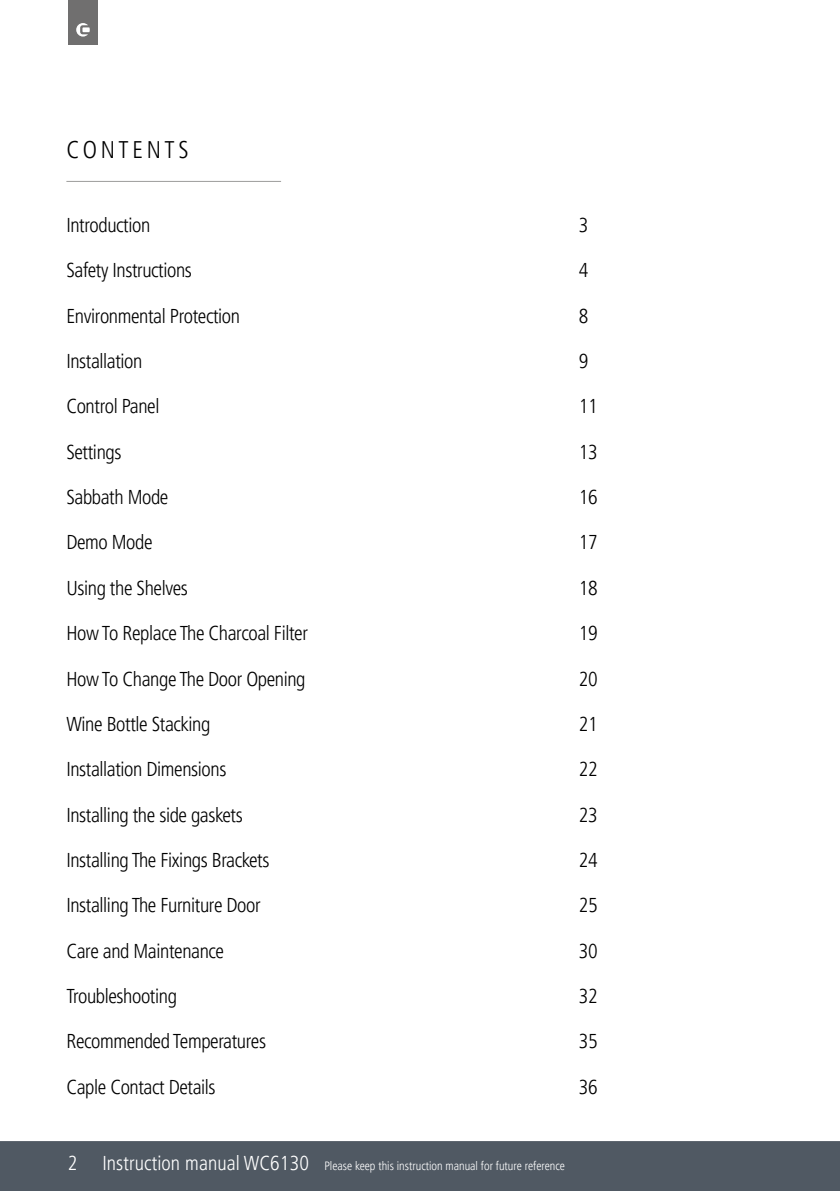
<style>
.page{position:relative;width:840px;height:1191px;background:#fff}
.page>*{position:absolute;margin:0;border:0;box-sizing:border-box;transform-origin:0 0}
.t1{font:300 condensed 24px "Frutiger LT Pro";letter-spacing:.15em;color:#000}
.t2{font:300 condensed 20px "Frutiger LT Pro";letter-spacing:-.02em;color:#000}
.t3{font:300 condensed 12px "Frutiger LT Pro";color:#fff}
.s1{font-size:20px}
</style>
<div class="page">
<div style="left:0;top:1141px;width:839px;height:50px;background:#505963"></div>
<div style="left:68px;top:0;width:30px;height:45px;background:#706f6f"></div>
<svg style="left:76px;top:23px;width:14px;height:14px"></svg>
<hr style="left:66px;top:181px;width:215px;height:1px;background:#9d9d9c">
<p class="t1" style="left:66px;top:140px;width:124px">CONTENTS</p>
<p class="t2" style="left:66px;top:217px;width:85px">Introduction</p>
<p class="t2" style="left:578px;top:217px;width:11px">3</p>
<p class="t2" style="left:66px;top:262px;width:127px">Safety Instructions</p>
<p class="t2" style="left:578px;top:262px;width:11px">4</p>
<p class="t2" style="left:66px;top:307px;width:175px">Environmental Protection</p>
<p class="t2" style="left:578px;top:307px;width:11px">8</p>
<p class="t2" style="left:66px;top:353px;width:78px">Installation</p>
<p class="t2" style="left:578px;top:353px;width:11px">9</p>
<p class="t2" style="left:66px;top:398px;width:95px">Control Panel</p>
<p class="t2" style="left:578px;top:398px;width:20px">11</p>
<p class="t2" style="left:66px;top:443px;width:56px">Settings</p>
<p class="t2" style="left:578px;top:443px;width:20px">13</p>
<p class="t2" style="left:66px;top:489px;width:103px">Sabbath Mode</p>
<p class="t2" style="left:578px;top:489px;width:20px">16</p>
<p class="t2" style="left:66px;top:534px;width:88px">Demo Mode</p>
<p class="t2" style="left:578px;top:534px;width:20px">17</p>
<p class="t2" style="left:66px;top:579px;width:123px">Using the Shelves</p>
<p class="t2" style="left:578px;top:579px;width:20px">18</p>
<p class="t2" style="left:66px;top:625px;width:243px">How To Replace The Charcoal Filter</p>
<p class="t2" style="left:578px;top:625px;width:20px">19</p>
<p class="t2" style="left:66px;top:670px;width:240px">How To Change The Door Opening</p>
<p class="t2" style="left:578px;top:670px;width:20px">20</p>
<p class="t2" style="left:66px;top:715px;width:145px">Wine Bottle Stacking</p>
<p class="t2" style="left:578px;top:715px;width:20px">21</p>
<p class="t2" style="left:66px;top:761px;width:161px">Installation Dimensions</p>
<p class="t2" style="left:578px;top:761px;width:20px">22</p>
<p class="t2" style="left:66px;top:806px;width:178px">Installing the side gaskets</p>
<p class="t2" style="left:578px;top:806px;width:20px">23</p>
<p class="t2" style="left:66px;top:851px;width:204px">Installing The Fixings Brackets</p>
<p class="t2" style="left:578px;top:851px;width:20px">24</p>
<p class="t2" style="left:66px;top:897px;width:196px">Installing The Furniture Door</p>
<p class="t2" style="left:578px;top:897px;width:20px">25</p>
<p class="t2" style="left:66px;top:942px;width:159px">Care and Maintenance</p>
<p class="t2" style="left:578px;top:942px;width:20px">30</p>
<p class="t2" style="left:66px;top:987px;width:112px">Troubleshooting</p>
<p class="t2" style="left:578px;top:987px;width:20px">32</p>
<p class="t2" style="left:66px;top:1033px;width:201px">Recommended Temperatures</p>
<p class="t2" style="left:578px;top:1033px;width:20px">35</p>
<p class="t2" style="left:66px;top:1078px;width:151px">Caple Contact Details</p>
<p class="t2" style="left:578px;top:1078px;width:20px">36</p>
<p class="t3" style="left:68px;top:1161px;width:498px"><span class="s1">2 Instruction manual WC6130</span> Please keep this instruction manual for future reference</p>
</div>
